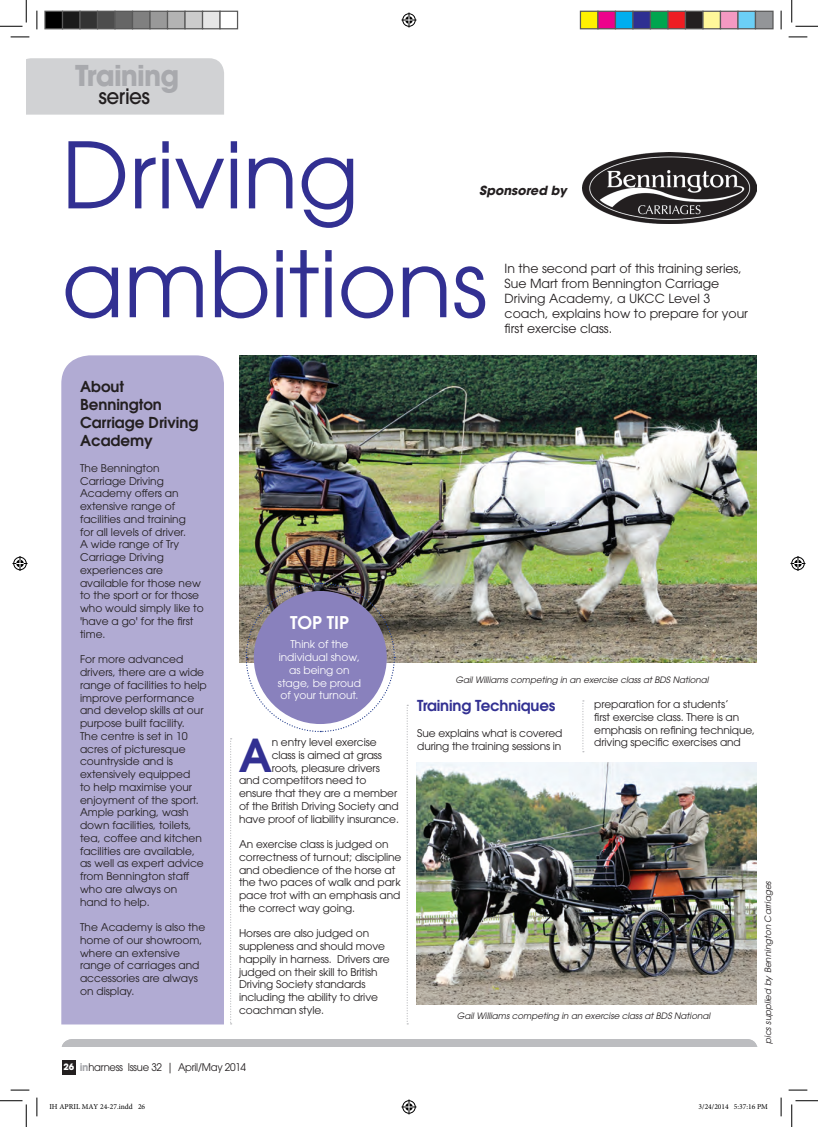
<style>
.page{position:relative;width:818px;height:1127px;background:#fff}
.page>*{position:absolute;margin:0;border:0;box-sizing:border-box;transform-origin:0 0}
.t1{font:90.62px/108.8px "ITC Avant Garde Pro";color:#323092}
.t2{font:600 45.12px "ITC Avant Garde Pro";color:#323092}
.t3{font:700 28.5px "ITC Avant Garde Pro";letter-spacing:-.03em;color:#a8a9ad;scale:.95 1}
.t4{font:500 21.12px "ITC Avant Garde Pro";letter-spacing:-.03em;color:#231f20;scale:.95 1}
.t5{font:600 17.5px "ITC Avant Garde Pro";color:#fff}
.t6{font:600 15px/18px "ITC Avant Garde Pro";color:#231f20}
.t7{font:600 15px "ITC Avant Garde Pro";letter-spacing:-.01em;color:#323092}
.t8{font:12.5px/15px "ITC Avant Garde Pro";color:#231f20}
.t9{font:italic 700 12.5px "ITC Avant Garde Pro";color:#231f20}
.t10{font:10.62px/12.8px "ITC Avant Garde Pro";color:#231f20}
.t11{font:10.62px/12.8px "ITC Avant Garde Pro";color:#fff;text-align:center}
.t12{font:10.5px "ITC Avant Garde Pro";letter-spacing:-.03em;color:#231f20;scale:.95 1}
.t13{font:italic 8.75px "ITC Avant Garde Pro";color:#231f20}
.t14{font:700 8.75px "ITC Avant Garde Pro";color:#fff}
.t15{font:7.5px "Minion Pro";color:#000}
.s1{font-size:10.5px;color:#a8a9ad}
</style>
<div class="page">
<div style="left:61px;top:1038px;width:697px;height:26px;background:#bcbdc0;border-radius:11px"></div>
<div style="left:56px;top:1047px;width:704px;height:26px;background:#fff"></div>
<div style="left:62px;top:1059px;width:14px;height:14px;background:#231f20"></div>
<div style="left:26px;top:58px;width:198px;height:57px;background:#d1d2d4"></div>
<img style="left:416px;top:762px;width:340px;height:242px">
<img style="left:239px;top:355px;width:517px;height:307px">
<svg style="left:230px;top:738px;width:2px;height:286px"></svg>
<svg style="left:407px;top:704px;width:1px;height:320px"></svg>
<svg style="left:582px;top:700px;width:2px;height:52px"></svg>
<div style="left:61px;top:355px;width:163px;height:669px;background:#b1abd3"></div>
<img style="left:582px;top:152px;width:174px;height:72px">
<img style="left:245px;top:582px;width:150px;height:150px">
<div style="left:254px;top:590px;width:133px;height:133px;background:#8981bd;border-radius:50%"></div>
<svg style="left:11px;top:36px;width:18px;height:2px"></svg>
<svg style="left:788px;top:36px;width:19px;height:2px"></svg>
<svg style="left:11px;top:1089px;width:18px;height:1px"></svg>
<svg style="left:788px;top:1089px;width:19px;height:1px"></svg>
<svg style="left:36px;top:11px;width:2px;height:18px"></svg>
<svg style="left:36px;top:1097px;width:2px;height:18px"></svg>
<svg style="left:780px;top:11px;width:2px;height:18px"></svg>
<svg style="left:780px;top:1097px;width:2px;height:18px"></svg>
<svg style="left:0;top:0;width:27px;height:27px"></svg>
<svg style="left:0;top:1100px;width:27px;height:26px"></svg>
<svg style="left:791px;top:0;width:27px;height:27px"></svg>
<svg style="left:791px;top:1100px;width:27px;height:26px"></svg>
<svg style="left:401px;top:13px;width:15px;height:15px"></svg>
<svg style="left:401px;top:1099px;width:15px;height:15px"></svg>
<svg style="left:13px;top:556px;width:15px;height:15px"></svg>
<svg style="left:790px;top:556px;width:15px;height:15px"></svg>
<div style="left:45px;top:11px;width:18px;height:18px;background:#000"></div>
<div style="left:44px;top:11px;width:19px;height:18px;border:1px solid #595959"></div>
<div style="left:63px;top:11px;width:17px;height:18px;background:#1a1a1a"></div>
<div style="left:62px;top:11px;width:19px;height:18px;border:1px solid #595959"></div>
<div style="left:80px;top:11px;width:18px;height:18px;background:#333"></div>
<div style="left:79px;top:11px;width:19px;height:18px;border:1px solid #595959"></div>
<div style="left:98px;top:11px;width:17px;height:18px;background:#4d4d4d"></div>
<div style="left:97px;top:11px;width:19px;height:18px;border:1px solid #595959"></div>
<div style="left:115px;top:11px;width:18px;height:18px;background:#666"></div>
<div style="left:114px;top:11px;width:19px;height:18px;border:1px solid #595959"></div>
<div style="left:133px;top:11px;width:17px;height:18px;background:#808080"></div>
<div style="left:132px;top:11px;width:19px;height:18px;border:1px solid #595959"></div>
<div style="left:150px;top:11px;width:18px;height:18px;background:#999"></div>
<div style="left:149px;top:11px;width:19px;height:18px;border:1px solid #595959"></div>
<div style="left:168px;top:11px;width:17px;height:18px;background:#b3b3b3"></div>
<div style="left:167px;top:11px;width:19px;height:18px;border:1px solid #595959"></div>
<div style="left:185px;top:11px;width:18px;height:18px;background:#ccc"></div>
<div style="left:184px;top:11px;width:19px;height:18px;border:1px solid #595959"></div>
<div style="left:203px;top:11px;width:17px;height:18px;background:#e6e6e6"></div>
<div style="left:202px;top:11px;width:19px;height:18px;border:1px solid #595959"></div>
<div style="left:219px;top:11px;width:19px;height:18px;border:1px solid #595959"></div>
<div style="left:580px;top:11px;width:18px;height:18px;background:#fff101"></div>
<div style="left:580px;top:11px;width:18px;height:18px;border:1px solid #595959"></div>
<div style="left:598px;top:11px;width:17px;height:18px;background:#ed028c"></div>
<div style="left:597px;top:11px;width:19px;height:18px;border:1px solid #595959"></div>
<div style="left:615px;top:11px;width:18px;height:18px;background:#00aeef"></div>
<div style="left:615px;top:11px;width:18px;height:18px;border:1px solid #595959"></div>
<div style="left:633px;top:11px;width:17px;height:18px;background:#2e3092"></div>
<div style="left:632px;top:11px;width:19px;height:18px;border:1px solid #595959"></div>
<div style="left:650px;top:11px;width:18px;height:18px;background:#00a54f"></div>
<div style="left:650px;top:11px;width:18px;height:18px;border:1px solid #595959"></div>
<div style="left:668px;top:11px;width:17px;height:18px;background:#ee1d23"></div>
<div style="left:667px;top:11px;width:19px;height:18px;border:1px solid #595959"></div>
<div style="left:685px;top:11px;width:18px;height:18px;background:#231f20"></div>
<div style="left:685px;top:11px;width:18px;height:18px;border:1px solid #595959"></div>
<div style="left:703px;top:11px;width:17px;height:18px;background:#fff79a"></div>
<div style="left:702px;top:11px;width:19px;height:18px;border:1px solid #595959"></div>
<div style="left:720px;top:11px;width:18px;height:18px;background:#f499c2"></div>
<div style="left:720px;top:11px;width:18px;height:18px;border:1px solid #595959"></div>
<div style="left:738px;top:11px;width:17px;height:18px;background:#6bcff6"></div>
<div style="left:737px;top:11px;width:19px;height:18px;border:1px solid #595959"></div>
<div style="left:755px;top:11px;width:18px;height:18px;background:#939598"></div>
<div style="left:755px;top:11px;width:18px;height:18px;border:1px solid #595959"></div>
<svg style="left:62px;top:1073px;width:14px;height:2px"></svg>
<p class="t3" style="left:75px;top:56px;width:111px">Training</p>
<p class="t4" style="left:99px;top:83px;width:56px">series</p>
<p class="t1" style="left:62px;top:120px;width:427px">Driving ambitions</p>
<p class="t9" style="left:479px;top:182px;width:89px">Sponsored by</p>
<p class="t8" style="left:505px;top:260px;width:245px">In the second part of this training series, Sue Mart from Bennington Carriage Driving Academy, a UKCC Level 3 coach, explains how to prepare for your first exercise class.</p>
<p class="t6" style="left:80px;top:377px;width:120px">About<br>Bennington<br>Carriage Driving<br>Academy</p>
<p class="t10" style="left:80px;top:461px;width:125px">The Bennington<br>Carriage Driving<br>Academy offers an extensive range of facilities and training<br>for all levels of driver.<br>A wide range of Try<br>Carriage Driving experiences are available for those new to the sport or for those who would simply like to 'have a go' for the first time.</p>
<p class="t10" style="left:80px;top:652px;width:128px">For more advanced drivers, there are a wide range of facilities to help improve performance and develop skills at our purpose built facility.<br>The centre is set in 10 acres of picturesque countryside and is extensively equipped<br>to help maximise your enjoyment of the sport.<br>Ample parking, wash down facilities, toilets, tea, coffee and kitchen facilities are available, as well as expert advice from Bennington staff who are always on hand to help.</p>
<p class="t10" style="left:80px;top:920px;width:127px">The Academy is also the home of our showroom, where an extensive range of carriages and accessories are always on display.</p>
<p class="t5" style="left:290px;top:610px;width:60px">TOP TIP</p>
<p class="t11" style="left:278px;top:638px;width:85px">Think of the individual show, as being on stage, be proud of your turnout.</p>
<p class="t2" style="left:239px;top:725px;width:35px">A</p>
<p class="t10" style="left:272px;top:735px;width:106px">n entry level exercise</p>
<p class="t10" style="left:272px;top:748px;width:112px">class is aimed at grass</p>
<p class="t10" style="left:272px;top:761px;width:110px">roots, pleasure drivers</p>
<p class="t10" style="left:239px;top:773px;width:129px">and competitors need to</p>
<p class="t10" style="left:239px;top:786px;width:160px">ensure that they are a member</p>
<p class="t10" style="left:239px;top:799px;width:161px">of the British Driving Society and</p>
<p class="t10" style="left:239px;top:812px;width:161px">have proof of liability insurance.</p>
<p class="t10" style="left:239px;top:837px;width:164px">An exercise class is judged on correctness of turnout; discipline and obedience of the horse at the two paces of walk and park pace trot with an emphasis and the correct way going.</p>
<p class="t10" style="left:239px;top:926px;width:152px">Horses are also judged on suppleness and should move happily in harness. Drivers are judged on their skill to British<br>Driving Society standards including the ability to drive coachman style.</p>
<p class="t12" style="left:88px;top:1060px;width:168px">harness Issue 32 | April/May 2014</p>
<p class="t14" style="left:63px;top:1060px;width:27px">26 <span class="s1">in</span></p>
<p class="t12" style="left:151px;top:1060px;width:99px">26 | April/May 2013</p>
<p class="t13" style="left:455px;top:674px;width:255px">Gail Williams competing in an exercise class at BDS National</p>
<p class="t7" style="left:417px;top:696px;width:140px">Training Techniques</p>
<p class="t10" style="left:417px;top:726px;width:147px">Sue explains what is covered during the training sessions in</p>
<p class="t10" style="left:594px;top:697px;width:162px">preparation for a students’<br>first exercise class. There is an emphasis on refining technique, driving specific exercises and</p>
<p class="t13" style="left:457px;top:1009px;width:255px">Gail Williams competing in an exercise class at BDS National</p>
<p class="t13" style="left:763px;top:1043px;width:164px;rotate:-90deg">pics supplied by Bennington Carriages</p>
<p class="t15" style="left:49px;top:1101px;width:97px">IH APRIL MAY 24-27.indd 26</p>
<p class="t15" style="left:698px;top:1101px;width:71px">3/24/2014 5:37:16 PM</p>
</div>
